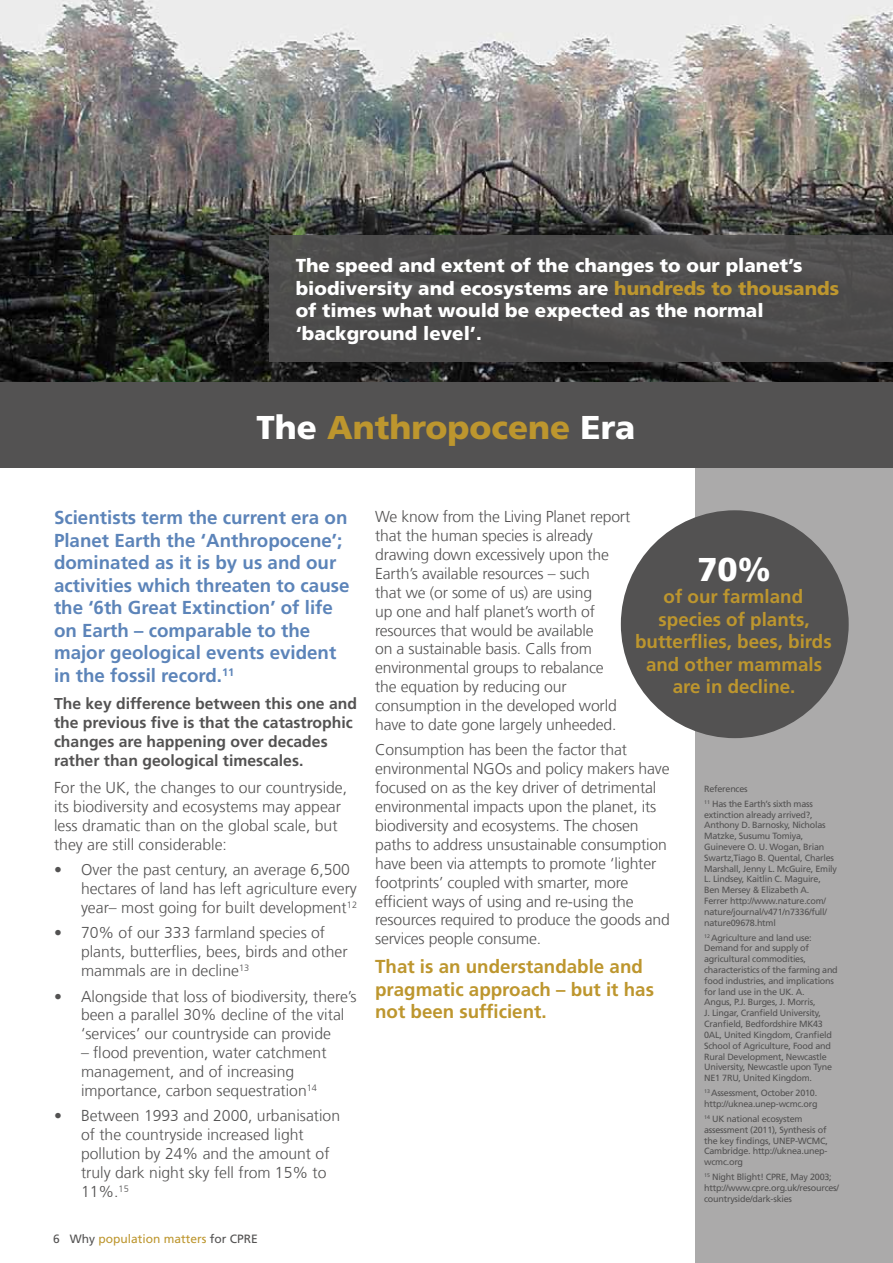
<style>
.page{position:relative;width:893px;height:1263px;background:#fff}
.page>*{position:absolute;margin:0;border:0;box-sizing:border-box;transform-origin:0 0}
.t1{font:900 33px "Frutiger LT Com";color:#bd962e}
.t2{font:900 33px "Frutiger LT Com";color:#fff}
.t3{font:700 18.75px/22.5px "Frutiger LT Com";color:#5c84b9}
.t4{font:700 18.75px/22.5px "Frutiger LT Com";color:#bd962e}
.t5{font:900 18.75px/22.5px "Frutiger LT Com";color:#fff}
.t6{font:300 15.75px/18.9px "Frutiger LT Com";letter-spacing:-.01em;color:#535252}
.t7{font:700 15.75px/18.9px "Frutiger LT Com";color:#535252}
.t8{font:12px "Frutiger LT Com";color:#bd962e}
.t9{font:9px/10.8px "Frutiger LT Com";letter-spacing:-.025em;color:#535252}
.s1{color:#bd962e}
.s2{color:#fff}
.s3{color:#535252}
</style>
<div class="page">
<div style="left:695px;top:367px;width:198px;height:896px;background:#abaaaa"></div>
<img style="left:0;top:0;width:893px;height:383px">
<div style="left:269px;top:235px;width:624px;height:126px;background:#535252"></div>
<div style="left:0;top:383px;width:893px;height:85px;background:#535252"></div>
<div style="left:621px;top:510px;width:228px;height:228px;background:#535252;border-radius:50%"></div>
<p class="t5" style="left:296px;top:254px;width:545px">The speed and extent of the changes to our planet’s biodiversity and ecosystems are <span class="s1">hundreds to thousands </span>of times what would be expected as the normal ‘background level’.</p>
<h1 class="t1" style="left:256px;top:407px;width:381px"><span class="s2">The</span> Anthropocene <span class="s2">Era</span></h1>
<p class="t3" style="left:54px;top:507px;width:297px">Scientists term the current era on<br>Planet Earth the ‘Anthropocene’; dominated as it is by us and our activities which threaten to cause the ‘6th Great Extinction’ of life on Earth – comparable to the major geological events evident in the fossil record.<sup>11</sup></p>
<p class="t7" style="left:54px;top:694px;width:305px">The key difference between this one and the previous five is that the catastrophic changes are happening over decades rather than geological timescales.</p>
<p class="t6" style="left:54px;top:779px;width:295px">For the UK, the changes to our countryside, its biodiversity and ecosystems may appear less dramatic than on the global scale, but they are still considerable:</p>
<p class="t6" style="left:81px;top:861px;width:278px;text-indent:-27px">• Over the past century, an average 6,500 hectares of land has left agriculture every year– most going for built development<sup>12</sup></p>
<p class="t6" style="left:81px;top:924px;width:268px;text-indent:-27px">• 70% of our 333 farmland species of plants, butterflies, bees, birds and other mammals are in decline<sup>13</sup></p>
<p class="t6" style="left:81px;top:987px;width:277px;text-indent:-27px">• Alongside that loss of biodiversity, there’s been a parallel 30% decline of the vital ‘services’ our countryside can provide</p>
<p class="t6" style="left:81px;top:1043px;width:247px">– flood prevention, water catchment management, and of increasing importance, carbon sequestration<sup>14</sup></p>
<p class="t6" style="left:81px;top:1106px;width:261px;text-indent:-27px">• Between 1993 and 2000, urbanisation of the countryside increased light pollution by 24% and the amount of truly dark night sky fell from 15% to<br>11%.<sup>15</sup></p>
<p class="t8" style="left:53px;top:1232px;width:206px"><span class="s3">6 Why</span> population matters <span class="s3">for CPRE</span></p>
<p class="t6" style="left:375px;top:507px;width:257px">We know from the Living Planet report that the human species is already drawing down excessively upon the Earth’s available resources – such<br>that we (or some of us) are using<br>up one and half planet’s worth of resources that would be available<br>on a sustainable basis. Calls from environmental groups to rebalance<br>the equation by reducing our consumption in the developed world have to date gone largely unheeded.</p>
<p class="t6" style="left:375px;top:740px;width:296px">Consumption has been the factor that environmental NGOs and policy makers have focused on as the key driver of detrimental environmental impacts upon the planet, its biodiversity and ecosystems. The chosen paths to address unsustainable consumption have been via attempts to promote ‘lighter footprints’ coupled with smarter, more efficient ways of using and re-using the resources required to produce the goods and services people consume.</p>
<p class="t4" style="left:375px;top:955px;width:280px">That is an understandable and pragmatic approach – but it has not been sufficient.</p>
<h1 class="t2" style="left:697px;top:549px;width:75px">70%</h1>
<p class="t4" style="left:635px;top:585px;width:198px;text-align:center">of our farmland species of plants, butterflies, bees, birds and other mammals are in decline.</p>
<p class="t9" style="left:704px;top:781px;width:110px;line-height:15px">References<br><sup>11</sup> Has the Earth’s sixth mass</p>
<p class="t9" style="left:704px;top:809px;width:134px">extinction already arrived?,<br>Anthony D. Barnosky, Nicholas<br>Matzke, Susumu Tomiya,<br>Guinevere O. U. Wogan, Brian<br>Swartz,Tiago B. Quental, Charles<br>Marshall, Jenny L. McGuire, Emily<br>L. Lindsey, Kaitlin C. Maguire,<br>Ben Mersey &amp; Elizabeth A.<br>Ferrer http://www.nature.com/ nature/journal/v471/n7336/full/ nature09678.html</p>
<p class="t9" style="left:704px;top:932px;width:135px"><sup>12</sup> Agriculture and land use:<br>Demand for and supply of agricultural commodities, characteristics of the farming and food industries, and implications for land use in the UK. A.<br>Angus, P.J. Burges, J. Morris,<br>J. Lingar, Cranfield University,<br>Cranfield, Bedfordshire MK43<br>0AL, United Kingdom, Cranfield<br>School of Agriculture, Food and<br>Rural Development, Newcastle<br>University, Newcastle upon Tyne<br>NE1 7RU, United Kingdom.</p>
<p class="t9" style="left:704px;top:1088px;width:115px"><sup>13</sup> Assessment, October 2010. http://uknea.unep-wcmc.org</p>
<p class="t9" style="left:704px;top:1113px;width:125px"><sup>14</sup> UK national ecosystem assessment (2011), Synthesis of the key findings, UNEP-WCMC,<br>Cambridge. http://uknea.unep&shy;wcmc.org</p>
<p class="t9" style="left:704px;top:1172px;width:136px"><sup>15</sup> Night Blight! CPRE, May 2003; http://www.cpre.org.uk/resources/ countryside/dark-skies</p>
</div>
